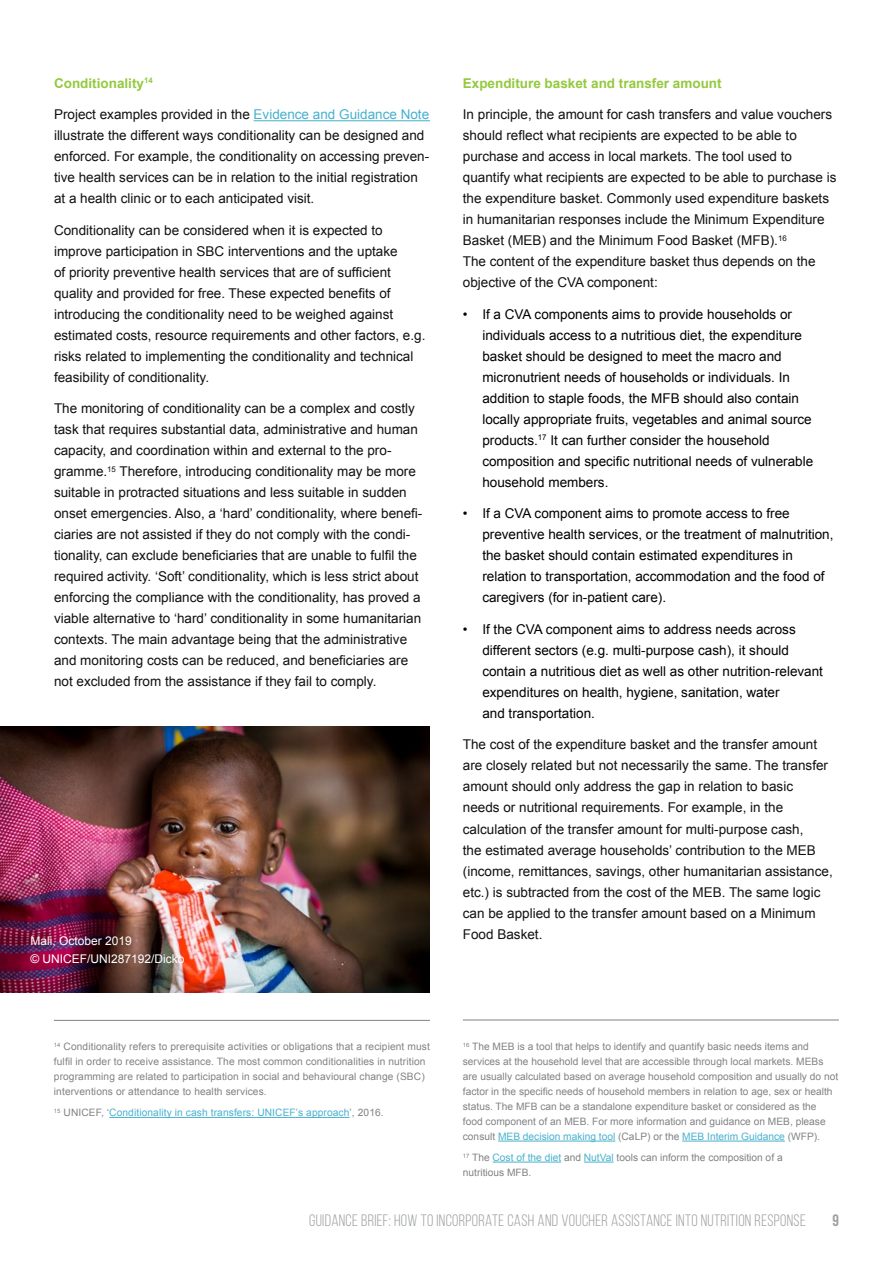
<style>
.page{position:relative;width:893px;height:1263px;background:#fff}
.page>*{position:absolute;margin:0;border:0;box-sizing:border-box;transform-origin:0 0}
.t1{font:16.5px "Bebas Neue";letter-spacing:.02em;color:#9d9fa2}
.t2{font:700 16.5px "Bebas Neue";color:#9d9fa2}
.t3{font:13.5px/21px "Arial";color:#121111}
.t4{font:13.5px/21px "Arial";color:#000}
.t5{font:700 13.5px "Arial";color:#94c940}
.t6{font:12px/18px "Arial";color:#fff}
.t7{font:10.2px/15px "Arial";color:#818285}
.t8{font:10.2px "Arial";letter-spacing:.01em;color:#47b1ce}
.s1{color:#47b1ce}
.s2{color:#818285}
</style>
<div class="page">
<img style="left:0;top:726px;width:430px;height:266px">
<hr style="left:109px;top:1117px;width:241px;height:1px;background:#47b1ce">
<hr style="left:498px;top:1141px;width:117px;height:1px;background:#47b1ce">
<hr style="left:682px;top:1141px;width:103px;height:1px;background:#47b1ce">
<hr style="left:493px;top:1162px;width:68px;height:1px;background:#47b1ce">
<hr style="left:584px;top:1162px;width:30px;height:1px;background:#47b1ce">
<hr style="left:54px;top:1020px;width:376px;height:1px;background:#818285">
<hr style="left:463px;top:1020px;width:376px;height:1px;background:#818285">
<hr style="left:254px;top:120px;width:176px;height:1px;background:#47b1ce">
<p class="t5" style="left:54px;top:74px;width:100px">Conditionality<sup>14</sup></p>
<p class="t3" style="left:54px;top:104px;width:377px">Project examples provided in the <span class="s1">Evidence and Guidance Note </span>illustrate the different ways conditionality can be designed and enforced. For example, the conditionality on accessing preven&shy;tive health services can be in relation to the initial registration at a health clinic or to each anticipated visit.</p>
<p class="t3" style="left:54px;top:220px;width:373px">Conditionality can be considered when it is expected to improve participation in SBC interventions and the uptake<br>of priority preventive health services that are of sufficient quality and provided for free. These expected benefits of introducing the conditionality need to be weighed against estimated costs, resource requirements and other factors, e.g. risks related to implementing the conditionality and technical feasibility of conditionality.</p>
<p class="t3" style="left:54px;top:398px;width:370px">The monitoring of conditionality can be a complex and costly task that requires substantial data, administrative and human capacity, and coordination within and external to the pro&shy;gramme.<sup>15</sup> Therefore, introducing conditionality may be more suitable in protracted situations and less suitable in sudden onset emergencies. Also, a ‘hard’ conditionality, where benefi&shy;ciaries are not assisted if they do not comply with the condi&shy;tionality, can exclude beneficiaries that are unable to fulfil the required activity. ‘Soft’ conditionality, which is less strict about enforcing the compliance with the conditionality, has proved a viable alternative to ‘hard’ conditionality in some humanitarian contexts. The main advantage being that the administrative and monitoring costs can be reduced, and beneficiaries are not excluded from the assistance if they fail to comply.</p>
<p class="t6" style="left:30px;top:931px;width:156px">Mali, October 2019<br>© UNICEF/UNI287192/Dicko</p>
<p class="t7" style="left:54px;top:1039px;width:377px"><sup>14</sup> Conditionality refers to prerequisite activities or obligations that a recipient must fulfil in order to receive assistance. The most common conditionalities in nutrition programming are related to participation in social and behavioural change (SBC) interventions or attendance to health services.</p>
<p class="t8" style="left:54px;top:1106px;width:331px"><sup>15</sup> <span class="s2">UNICEF, ‘</span>Conditionality in cash transfers: UNICEF’s approach<span class="s2">’, 2016.</span></p>
<p class="t5" style="left:463px;top:74px;width:260px">Expenditure basket and transfer amount</p>
<p class="t3" style="left:463px;top:104px;width:375px">In principle, the amount for cash transfers and value vouchers should reflect what recipients are expected to be able to purchase and access in local markets. The tool used to quantify what recipients are expected to be able to purchase is the expenditure basket. Commonly used expenditure baskets in humanitarian responses include the Minimum Expenditure Basket (MEB) and the Minimum Food Basket (MFB).<sup>16<br></sup>The content of the expenditure basket thus depends on the objective of the CVA component:</p>
<p class="t4" style="left:482px;top:304px;width:332px;text-indent:-19px">• If a CVA components aims to provide households or individuals access to a nutritious diet, the expenditure basket should be designed to meet the macro and micronutrient needs of households or individuals. In addition to staple foods, the MFB should also contain locally appropriate fruits, vegetables and animal source products.<sup>17</sup> It can further consider the household composition and specific nutritional needs of vulnerable household members.</p>
<p class="t4" style="left:482px;top:503px;width:353px;text-indent:-19px">• If a CVA component aims to promote access to free preventive health services, or the treatment of malnutrition, the basket should contain estimated expenditures in relation to transportation, accommodation and the food of caregivers (for in-patient care).</p>
<p class="t4" style="left:482px;top:619px;width:342px;text-indent:-19px">• If the CVA component aims to address needs across different sectors (e.g. multi-purpose cash), it should contain a nutritious diet as well as other nutrition-relevant expenditures on health, hygiene, sanitation, water<br>and transportation.</p>
<p class="t3" style="left:463px;top:734px;width:371px">The cost of the expenditure basket and the transfer amount are closely related but not necessarily the same. The transfer amount should only address the gap in relation to basic needs or nutritional requirements. For example, in the calculation of the transfer amount for multi-purpose cash,<br>the estimated average households’ contribution to the MEB (income, remittances, savings, other humanitarian assistance, etc.) is subtracted from the cost of the MEB. The same logic can be applied to the transfer amount based on a Minimum Food Basket.</p>
<p class="t7" style="left:463px;top:1039px;width:377px"><sup>16</sup> The MEB is a tool that helps to identify and quantify basic needs items and services at the household level that are accessible through local markets. MEBs are usually calculated based on average household composition and usually do not factor in the specific needs of household members in relation to age, sex or health status. The MFB can be a standalone expenditure basket or considered as the food component of an MEB. For more information and guidance on MEB, please consult <span class="s1">MEB decision making tool</span> (CaLP) or the <span class="s1">MEB Interim Guidance</span> (WFP).</p>
<p class="t7" style="left:463px;top:1150px;width:321px"><sup>17</sup> The <span class="s1">Cost of the diet</span> and <span class="s1">NutVal</span> tools can inform the composition of a nutritious MFB.</p>
<p class="t1" style="left:309px;top:1211px;width:498px">GUIDANCE BRIEF: HOW TO INCORPORATE CASH AND VOUCHER ASSISTANCE INTO NUTRITION RESPONSE</p>
<p class="t2" style="left:832px;top:1211px;width:8px">9</p>
</div>
